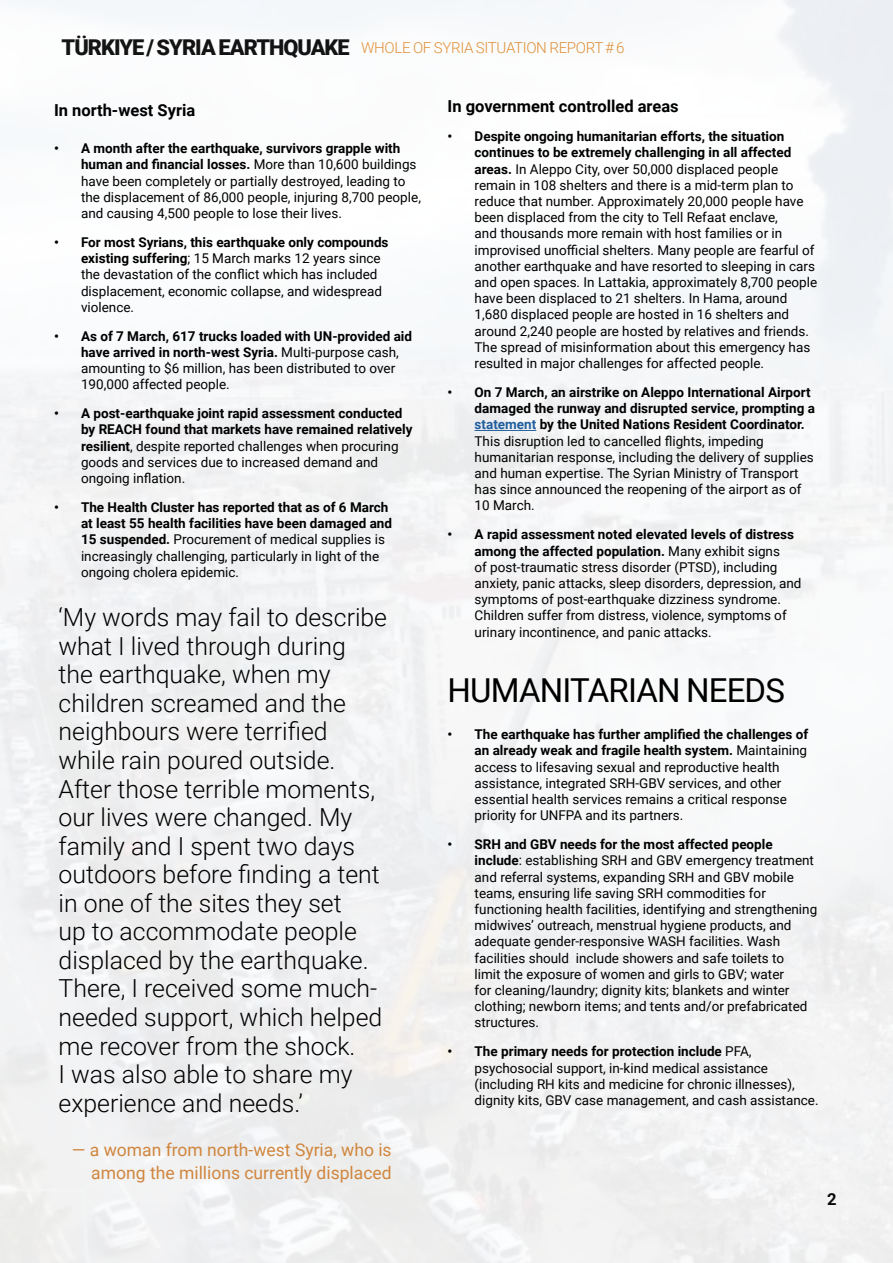
<style>
.page{position:relative;width:893px;height:1263px;background:#fff}
.page>*{position:absolute;margin:0;border:0;box-sizing:border-box;transform-origin:0 0}
.t1{font:33px "Roboto";letter-spacing:-.025em;color:#000}
.t2{font:300 24.75px/28.5px "Roboto";color:#000}
.t3{font:17.55px/23.4px "Roboto";color:#d0863e;text-align:right}
.t4{font:700 16.5px "Roboto";color:#000}
.t5{font:300 15.15px "Roboto";letter-spacing:-.025em;color:#e28a29}
.t6{font:13.5px/16.2px "Roboto";color:#000}
.t7{font:700 13.5px/16.2px "Roboto";color:#000}
.s1{font-weight:900;font-size:21.75px;color:#000}
.s2{font-weight:700}
.s3{font-weight:400}
.s4{font-weight:700;color:#215e9e}
</style>
<div class="page">
<hr style="left:475px;top:430px;width:61px;height:1px;background:#215e9e">
<p class="t5" style="left:62px;top:37px;width:564px"><span class="s1">TÜRKIYE / SYRIA EARTHQUAKE</span> WHOLE OF SYRIA SITUATION REPORT # 6</p>
<p class="t4" style="left:54px;top:98px;width:143px">In north-west Syria</p>
<p class="t6" style="left:81px;top:140px;width:341px;text-indent:-27px"><span class="s2">• A month after the earthquake, survivors grapple with human and financial losses.</span> More than 10,600 buildings have been completely or partially destroyed, leading to the displacement of 86,000 people, injuring 8,700 people, and causing 4,500 people to lose their lives.</p>
<p class="t6" style="left:81px;top:234px;width:309px;text-indent:-27px"><span class="s2">• For most Syrians, this earthquake only compounds existing suffering</span>; 15 March marks 12 years since the devastation of the conflict which has included displacement, economic collapse, and widespread violence.</p>
<p class="t6" style="left:81px;top:327px;width:333px;text-indent:-27px"><span class="s2">• As of 7 March, 617 trucks loaded with UN-provided aid have arrived in north-west Syria.</span> Multi-purpose cash, amounting to $6 million, has been distributed to over 190,000 affected people.</p>
<p class="t7" style="left:81px;top:405px;width:333px;text-indent:-27px">• A post-earthquake joint rapid assessment conducted by REACH found that markets have remained relatively resilient<span class="s3">, despite reported challenges when procuring goods and services due to increased demand and ongoing inflation.</span></p>
<p class="t6" style="left:81px;top:499px;width:313px;text-indent:-27px"><span class="s2">• The Health Cluster has reported that as of 6 March at least 55 health facilities have been damaged and 15 suspended.</span> Procurement of medical supplies is increasingly challenging, particularly in light of the ongoing cholera epidemic.</p>
<p class="t2" style="left:59px;top:602px;width:330px">‘My words may fail to describe what I lived through during<br>the earthquake, when my children screamed and the neighbours were terrified while rain poured outside.<br>After those terrible moments, our lives were changed. My family and I spent two days outdoors before finding a tent in one of the sites they set<br>up to accommodate people displaced by the earthquake.<br>There, I received some much&shy;needed support, which helped me recover from the shock.<br>I was also able to share my experience and needs.’</p>
<p class="t3" style="left:72px;top:1137px;width:321px">— a woman from north-west Syria, who is among the millions currently displaced</p>
<p class="t4" style="left:448px;top:95px;width:233px">In government controlled areas</p>
<p class="t6" style="left:475px;top:128px;width:344px;text-indent:-27px"><span class="s2">• Despite ongoing humanitarian efforts, the situation continues to be extremely challenging in all affected areas.</span> In Aleppo City, over 50,000 displaced people remain in 108 shelters and there is a mid-term plan to reduce that number. Approximately 20,000 people have been displaced from the city to Tell Refaat enclave,<br>and thousands more remain with host families or in improvised unofficial shelters. Many people are fearful of another earthquake and have resorted to sleeping in cars and open spaces. In Lattakia, approximately 8,700 people have been displaced to 21 shelters. In Hama, around 1,680 displaced people are hosted in 16 shelters and around 2,240 people are hosted by relatives and friends.<br>The spread of misinformation about this emergency has resulted in major challenges for affected people.</p>
<p class="t6" style="left:475px;top:384px;width:342px;text-indent:-27px"><span class="s2">• On 7 March, an airstrike on Aleppo International Airport damaged the runway and disrupted service, prompting a </span><span class="s4">statement</span> <span class="s2">by the United Nations Resident Coordinator.<br></span>This disruption led to cancelled flights, impeding humanitarian response, including the delivery of supplies and human expertise. The Syrian Ministry of Transport has since announced the reopening of the airport as of 10 March.</p>
<p class="t6" style="left:475px;top:526px;width:328px;text-indent:-27px"><span class="s2">• A rapid assessment noted elevated levels of distress among the affected population.</span> Many exhibit signs<br>of post-traumatic stress disorder (PTSD), including anxiety, panic attacks, sleep disorders, depression, and symptoms of post-earthquake dizziness syndrome.<br>Children suffer from distress, violence, symptoms of urinary incontinence, and panic attacks.</p>
<h1 class="t1" style="left:448px;top:667px;width:339px">HUMANITARIAN NEEDS</h1>
<p class="t6" style="left:475px;top:726px;width:335px;text-indent:-27px"><span class="s2">• The earthquake has further amplified the challenges of an already weak and fragile health system.</span> Maintaining access to lifesaving sexual and reproductive health assistance, integrated SRH-GBV services, and other essential health services remains a critical response priority for UNFPA and its partners.</p>
<p class="t6" style="left:475px;top:836px;width:344px;text-indent:-27px"><span class="s2">• SRH and GBV needs for the most affected people include</span>: establishing SRH and GBV emergency treatment and referral systems, expanding SRH and GBV mobile teams, ensuring life saving SRH commodities for functioning health facilities, identifying and strengthening midwives’ outreach, menstrual hygiene products, and adequate gender-responsive WASH facilities. Wash facilities should include showers and safe toilets to<br>limit the exposure of women and girls to GBV; water<br>for cleaning/laundry; dignity kits; blankets and winter clothing; newborn items; and tents and/or prefabricated structures.</p>
<p class="t6" style="left:475px;top:1043px;width:346px;text-indent:-27px"><span class="s2">• The primary needs for protection include</span> PFA, psychosocial support, in-kind medical assistance (including RH kits and medicine for chronic illnesses), dignity kits, GBV case management, and cash assistance.</p>
<p class="t4" style="left:827px;top:1188px;width:11px">2</p>
</div>
